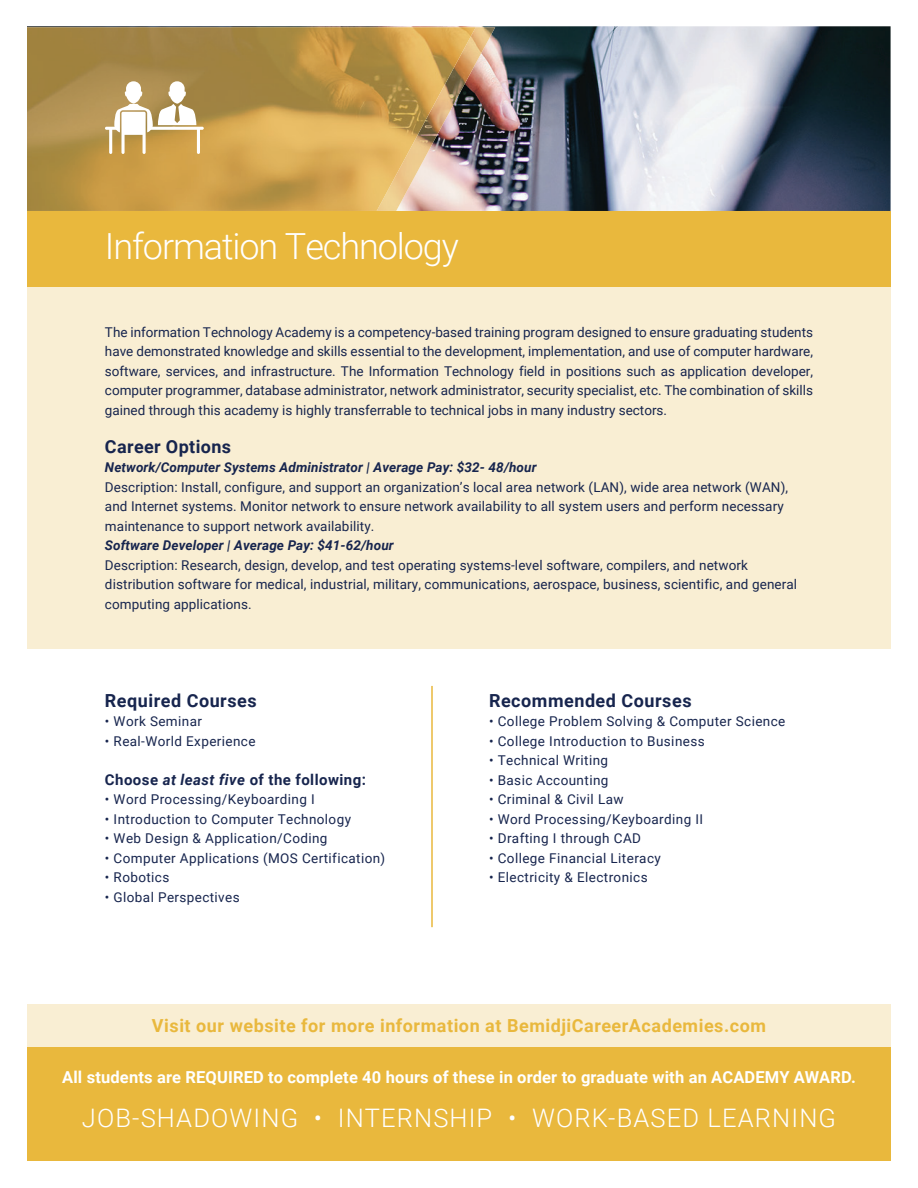
<style>
.page{position:relative;width:918px;height:1188px;background:#fff}
.page>*{position:absolute;margin:0;border:0;box-sizing:border-box;transform-origin:0 0}
.t1{font:300 36px "Roboto";letter-spacing:-.03em;color:#fff}
.t2{font:300 25.5px "Roboto";letter-spacing:.045em;color:#fff}
.t3{font:700 18px "Roboto";letter-spacing:.03em;color:#e9b83d}
.t4{font:700 18px "Roboto";letter-spacing:.03em;color:#17254e}
.t5{font:700 16.5px "Roboto";letter-spacing:.01em;color:#fff}
.t6{font:700 15px "Roboto";letter-spacing:.03em;color:#17254e}
.t7{font:13.5px/19.5px "Roboto";letter-spacing:.01em;color:#17254e}
.t8{font:13.5px "Roboto";letter-spacing:.03em;color:#17254e}
.t9{font:italic 700 13.5px "Roboto";letter-spacing:.01em;color:#17254e}
.s1{font-style:italic}
</style>
<div class="page">
<div style="left:27px;top:286px;width:864px;height:363px;background:#f9eed3"></div>
<img style="left:27px;top:26px;width:864px;height:185px">
<img style="left:476px;top:27px;width:19px;height:184px">
<img style="left:27px;top:27px;width:449px;height:184px">
<div style="left:27px;top:211px;width:864px;height:75px;background:#e9b83d"></div>
<div style="left:27px;top:1004px;width:864px;height:44px;background:#f9eed3"></div>
<div style="left:27px;top:1048px;width:864px;height:113px;background:#e9b83d"></div>
<hr style="left:431px;top:686px;width:2px;height:241px;background:#e9b83d">
<svg style="left:105px;top:81px;width:99px;height:73px"></svg>
<h1 class="t1" style="left:105px;top:221px;width:355px">Information Technology</h1>
<p class="t7" style="left:105px;top:322px;width:710px;text-align:justify">The information Technology Academy is a competency-based training program designed to ensure graduating students have demonstrated knowledge and skills essential to the development, implementation, and use of computer hardware, software, services, and infrastructure. The Information Technology field in positions such as application developer, computer programmer, database administrator, network administrator, security specialist, etc. The combination of skills gained through this academy is highly transferrable to technical jobs in many industry sectors.</p>
<h3 class="t4" style="left:105px;top:434px;width:128px">Career Options</h3>
<p class="t9" style="left:105px;top:458px;width:433px">Network/Computer Systems Administrator | Average Pay: $32- 48/hour</p>
<p class="t7" style="left:105px;top:477px;width:685px">Description: Install, configure, and support an organization’s local area network (LAN), wide area network (WAN), and Internet systems. Monitor network to ensure network availability to all system users and perform necessary maintenance to support network availability.</p>
<p class="t9" style="left:105px;top:536px;width:290px">Software Developer | Average Pay: $41-62/hour</p>
<p class="t7" style="left:105px;top:555px;width:694px">Description: Research, design, develop, and test operating systems-level software, compilers, and network distribution software for medical, industrial, military, communications, aerospace, business, scientific, and general computing applications.</p>
<h3 class="t4" style="left:105px;top:688px;width:153px">Required Courses</h3>
<p class="t8" style="left:105px;top:712px;width:99px">• Work Seminar</p>
<p class="t8" style="left:105px;top:732px;width:152px">• Real-World Experience</p>
<p class="t6" style="left:105px;top:769px;width:263px">Choose <span class="s1">at least five</span> of the following:</p>
<p class="t8" style="left:105px;top:790px;width:211px">• Word Processing/Keyboarding I</p>
<p class="t8" style="left:105px;top:810px;width:248px">• Introduction to Computer Technology</p>
<p class="t8" style="left:105px;top:829px;width:224px">• Web Design &amp; Application/Coding</p>
<p class="t8" style="left:105px;top:849px;width:282px">• Computer Applications (MOS Certification)</p>
<p class="t8" style="left:105px;top:868px;width:66px">• Robotics</p>
<p class="t8" style="left:105px;top:888px;width:136px">• Global Perspectives</p>
<h3 class="t4" style="left:489px;top:688px;width:204px">Recommended Courses</h3>
<p class="t8" style="left:489px;top:712px;width:298px">• College Problem Solving &amp; Computer Science</p>
<p class="t8" style="left:489px;top:732px;width:217px">• College Introduction to Business</p>
<p class="t8" style="left:489px;top:751px;width:121px">• Technical Writing</p>
<p class="t8" style="left:489px;top:771px;width:121px">• Basic Accounting</p>
<p class="t8" style="left:489px;top:790px;width:136px">• Criminal &amp; Civil Law</p>
<p class="t8" style="left:489px;top:810px;width:216px">• Word Processing/Keyboarding II</p>
<p class="t8" style="left:489px;top:829px;width:154px">• Drafting I through CAD</p>
<p class="t8" style="left:489px;top:849px;width:173px">• College Financial Literacy</p>
<p class="t8" style="left:489px;top:868px;width:160px">• Electricity &amp; Electronics</p>
<h3 class="t3" style="left:152px;top:1013px;width:616px">Visit our website for more information at BemidjiCareerAcademies.com</h3>
<p class="t5" style="left:62px;top:1066px;width:795px">All students are REQUIRED to complete 40 hours of these in order to graduate with an ACADEMY AWARD.</p>
<h2 class="t2" style="left:82px;top:1100px;width:756px">JOB-SHADOWING • INTERNSHIP • WORK-BASED LEARNING</h2>
</div>
